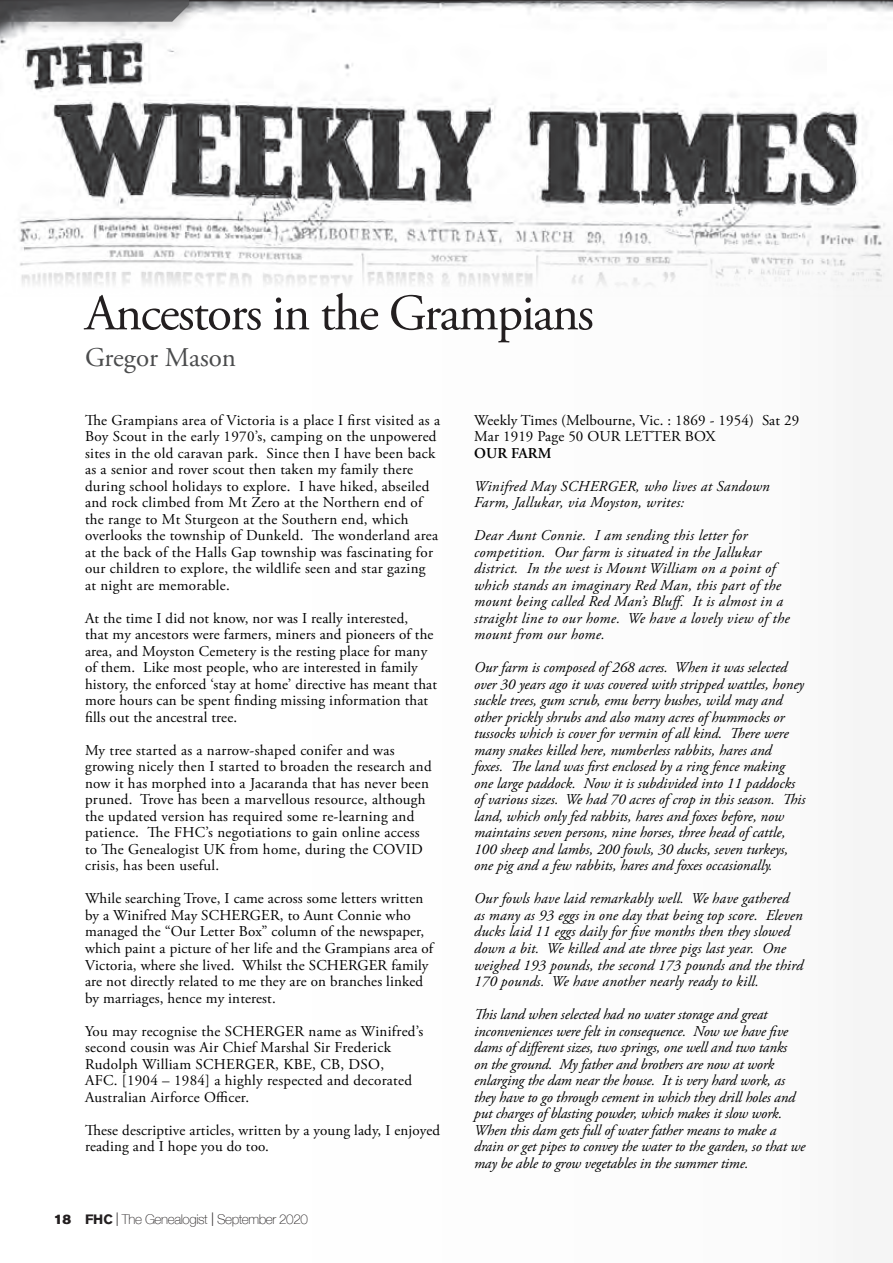
<style>
.page{position:relative;width:893px;height:1263px;background:#fff}
.page>*{position:absolute;margin:0;border:0;box-sizing:border-box;transform-origin:0 0}
.body_text{font:51px "Adobe Garamond Pro";letter-spacing:-.03em;color:#231f20}
.body_text-2{font:27px "Adobe Garamond Pro";color:#4b4c4d}
.t1{font:15px/16.5px "Adobe Garamond Pro";letter-spacing:.02em;color:#000}
.t2{font:italic 15px/16.5px "Adobe Garamond Pro";color:#000}
.t3{font:italic 15px/16.5px "Adobe Garamond Pro";letter-spacing:.02em;color:#000}
.t4{font:600 15px "Adobe Garamond Pro";letter-spacing:.01em;color:#000}
.t5{font:100 13.5px "Helvetica Neue";letter-spacing:-.03em;color:#231f20}
.t6{font:13.5px "Akzidenz Grotesk BE Super";color:#231f20}
.s1{font-family:"Akzidenz Grotesk BE";font-weight:700}
.s2{font-weight:300}
</style>
<div class="page">
<div style="left:756px;top:0;width:137px;height:1263px;background:#f8f8f8"></div>
<svg style="left:0;top:0;width:893px;height:286px"></svg>
<div style="left:0;top:0;width:202px;height:34px;background:#231f20;opacity:.21"></div>
<svg style="left:0;top:0;width:189px;height:22px;background:#5f5f61"></svg>
<p class="body_text" style="left:85px;top:283px;width:510px">Ancestors in the Grampians</p>
<p class="body_text-2" style="left:85px;top:341px;width:153px">Gregor Mason</p>
<p class="t1" style="left:85px;top:412px;width:357px">The Grampians area of Victoria is a place I first visited as a Boy Scout in the early 1970’s, camping on the unpowered sites in the old caravan park. Since then I have been back as a senior and rover scout then taken my family there during school holidays to explore. I have hiked, abseiled and rock climbed from Mt Zero at the Northern end of the range to Mt Sturgeon at the Southern end, which overlooks the township of Dunkeld. The wonderland area at the back of the Halls Gap township was fascinating for our children to explore, the wildlife seen and star gazing at night are memorable.</p>
<p class="t1" style="left:85px;top:610px;width:353px">At the time I did not know, nor was I really interested,<br>that my ancestors were farmers, miners and pioneers of the area, and Moyston Cemetery is the resting place for many of them. Like most people, who are interested in family history, the enforced ‘stay at home’ directive has meant that more hours can be spent finding missing information that fills out the ancestral tree.</p>
<p class="t1" style="left:85px;top:742px;width:348px">My tree started as a narrow-shaped conifer and was growing nicely then I started to broaden the research and now it has morphed into a Jacaranda that has never been pruned. Trove has been a marvellous resource, although the updated version has required some re-learning and patience. The FHC’s negotiations to gain online access to The Genealogist UK from home, during the COVID crisis, has been useful.</p>
<p class="t1" style="left:85px;top:891px;width:350px">While searching Trove, I came across some letters written by a Winifred May SCHERGER, to Aunt Connie who managed the “Our Letter Box” column of the newspaper, which paint a picture of her life and the Grampians area of Victoria, where she lived. Whilst the SCHERGER family are not directly related to me they are on branches linked by marriages, hence my interest.</p>
<p class="t1" style="left:85px;top:1023px;width:340px">You may recognise the SCHERGER name as Winifred’s second cousin was Air Chief Marshal Sir Frederick Rudolph William SCHERGER, KBE, CB, DSO,<br>AFC. [1904 – 1984] a highly respected and decorated Australian Airforce Officer.</p>
<p class="t1" style="left:85px;top:1122px;width:357px">These descriptive articles, written by a young lady, I enjoyed reading and I hope you do too.</p>
<p class="t6" style="left:54px;top:1211px;width:19px">18</p>
<p class="t5" style="left:85px;top:1209px;width:224px"><span class="s1">FHC</span> <span class="s2">|</span> The Genealogist <span class="s2">|</span> September 2020</p>
<p class="t1" style="left:474px;top:412px;width:327px">Weekly Times (Melbourne, Vic. : 1869 - 1954) Sat 29<br>Mar 1919 Page 50 OUR LETTER BOX</p>
<p class="t4" style="left:474px;top:444px;width:79px">OUR FARM</p>
<p class="t3" style="left:474px;top:478px;width:297px">Winifred May SCHERGER, who lives at Sandown<br>Farm, Jallukar, via Moyston, writes:</p>
<p class="t3" style="left:474px;top:528px;width:317px">Dear Aunt Connie. I am sending this letter for competition. Our farm is situated in the Jallukar district. In the west is Mount William on a point of which stands an imaginary Red Man, this part of the mount being called Red Man’s Bluff. It is almost in a straight line to our home. We have a lovely view of the mount from our home.</p>
<p class="t2" style="left:474px;top:660px;width:333px">Our farm is composed of 268 acres. When it was selected over 30 years ago it was covered with stripped wattles, honey suckle trees, gum scrub, emu berry bushes, wild may and other prickly shrubs and also many acres of hummocks or tussocks which is cover for vermin of all kind. There were many snakes killed here, numberless rabbits, hares and<br>foxes. The land was first enclosed by a ring fence making one large paddock. Now it is subdivided into 11 paddocks of various sizes. We had 70 acres of crop in this season. This land, which only fed rabbits, hares and foxes before, now maintains seven persons, nine horses, three head of cattle, 100 sheep and lambs, 200 fowls, 30 ducks, seven turkeys, one pig and a few rabbits, hares and foxes occasionally.</p>
<p class="t2" style="left:474px;top:891px;width:331px">Our fowls have laid remarkably well. We have gathered as many as 93 eggs in one day that being top score. Eleven ducks laid 11 eggs daily for five months then they slowed down a bit. We killed and ate three pigs last year. One weighed 193 pounds, the second 173 pounds and the third 170 pounds. We have another nearly ready to kill.</p>
<p class="t2" style="left:474px;top:1006px;width:333px">This land when selected had no water storage and great inconveniences were felt in consequence. Now we have five dams of different sizes, two springs, one well and two tanks<br>on the ground. My father and brothers are now at work enlarging the dam near the house. It is very hard work, as they have to go through cement in which they drill holes and put charges of blasting powder, which makes it slow work.<br>When this dam gets full of water father means to make a drain or get pipes to convey the water to the garden, so that we may be able to grow vegetables in the summer time.</p>
</div>
